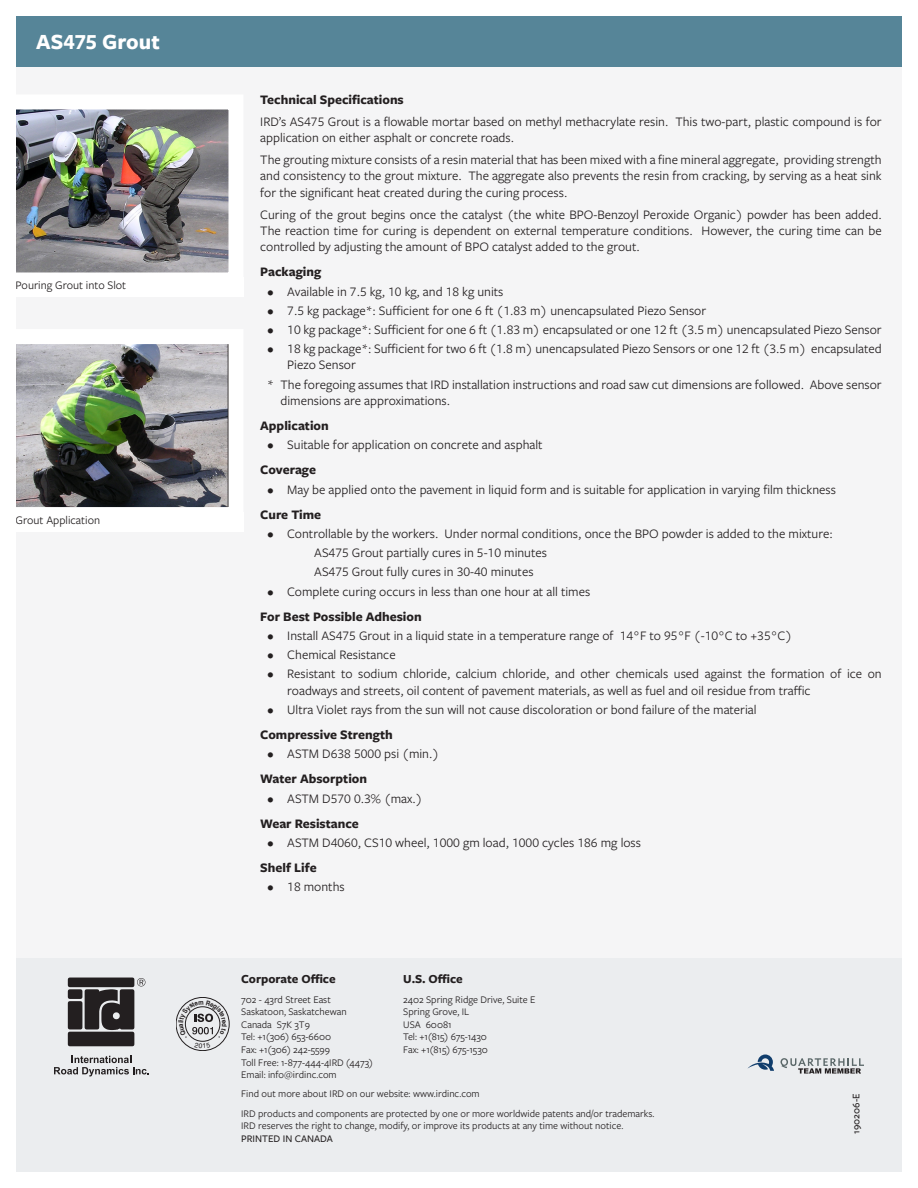
<style>
.page{position:relative;width:918px;height:1188px;background:#fff}
.page>*{position:absolute;margin:0;border:0;box-sizing:border-box;transform-origin:0 0}
.Brochure_-_Page_Seco{font:700 22.5px "Freight Sans Pro";color:#fff}
.Brochure_-_Regular_P{font:13.5px/16.2px "Freight Sans Pro";color:#231f20}
.Brochure_-_Regular_P-2{font:700 13.5px "Freight Sans Pro";color:#231f20}
.Brochure_-_Regular_B{font:13.5px "Freight Sans Pro";color:#231f20}
.t1{font:700 12.75px "Freight Sans Pro";color:#231f20}
.t2{font:12px "Freight Sans Pro";color:#231f20}
.t3{font:10.5px/12.6px "Freight Sans Pro";color:#231f20}
.t4{font:500 10.5px "Freight Sans Pro";color:#231f20}
</style>
<div class="page">
<div style="left:0;top:0;width:918px;height:968px;background:#f5f5f6"></div>
<div style="left:0;top:958px;width:918px;height:230px;background:#ebedef"></div>
<svg style="left:747px;top:1055px;width:27px;height:16px"></svg>
<svg style="left:780px;top:1058px;width:84px;height:16px"></svg>
<svg style="left:54px;top:1056px;width:95px;height:20px"></svg>
<svg style="left:68px;top:978px;width:77px;height:68px"></svg>
<div style="left:176px;top:997px;width:53px;height:54px;border:1px solid #231f20;border-radius:50%"></div>
<div style="left:0;top:16px;width:918px;height:51px;background:#568598"></div>
<img style="left:16px;top:109px;width:213px;height:164px">
<img style="left:16px;top:344px;width:213px;height:163px">
<div style="left:16px;top:278px;width:227px;height:19px;background:#fff"></div>
<div style="left:16px;top:512px;width:227px;height:20px;background:#fff"></div>
<div style="left:0;top:0;width:918px;height:16px;background:#fff"></div>
<div style="left:0;top:1172px;width:918px;height:16px;background:#fff"></div>
<div style="left:0;top:0;width:16px;height:1188px;background:#fff"></div>
<div style="left:902px;top:0;width:16px;height:1188px;background:#fff"></div>
<svg style="left:178px;top:1000px;width:49px;height:48px"></svg>
<p class="Brochure_-_Page_Seco" style="left:36px;top:26px;width:125px">AS475 Grout</p>
<p class="t2" style="left:16px;top:277px;width:112px">Pouring Grout into Slot</p>
<p class="t2" style="left:16px;top:512px;width:86px">Grout Application</p>
<p class="Brochure_-_Regular_P-2" style="left:260px;top:90px;width:145px">Technical Specifications</p>
<p class="Brochure_-_Regular_P" style="left:260px;top:113px;width:623px">IRD’s AS475 Grout is a flowable mortar based on methyl methacrylate resin. This two-part, plastic compound is for application on either asphalt or concrete roads.</p>
<p class="Brochure_-_Regular_P" style="left:260px;top:151px;width:623px;text-align:justify">The grouting mixture consists of a resin material that has been mixed with a fine mineral aggregate, providing strength and consistency to the grout mixture. The aggregate also prevents the resin from cracking, by serving as a heat sink for the significant heat created during the curing process.</p>
<p class="Brochure_-_Regular_P" style="left:260px;top:206px;width:623px;text-align:justify">Curing of the grout begins once the catalyst (the white BPO-Benzoyl Peroxide Organic) powder has been added.<br>The reaction time for curing is dependent on external temperature conditions. However, the curing time can be controlled by adjusting the amount of BPO catalyst added to the grout.</p>
<p class="Brochure_-_Regular_P-2" style="left:260px;top:263px;width:62px">Packaging</p>
<p class="Brochure_-_Regular_P" style="left:267px;top:283px;width:238px">• Available in 7.5 kg, 10 kg, and 18 kg units</p>
<p class="Brochure_-_Regular_P" style="left:267px;top:302px;width:441px">• 7.5 kg package*: Sufficient for one 6 ft (1.83 m) unencapsulated Piezo Sensor</p>
<p class="Brochure_-_Regular_P" style="left:267px;top:321px;width:616px">• 10 kg package*: Sufficient for one 6 ft (1.83 m) encapsulated or one 12 ft (3.5 m) unencapsulated Piezo Sensor</p>
<p class="Brochure_-_Regular_P" style="left:287px;top:340px;width:596px;text-indent:-20px">• 18 kg package*: Sufficient for two 6 ft (1.8 m) unencapsulated Piezo Sensors or one 12 ft (3.5 m) encapsulated<br>Piezo Sensor</p>
<p class="Brochure_-_Regular_P" style="left:281px;top:376px;width:603px;text-indent:-14px">* The foregoing assumes that IRD installation instructions and road saw cut dimensions are followed. Above sensor dimensions are approximations.</p>
<p class="Brochure_-_Regular_P-2" style="left:260px;top:416px;width:70px">Application</p>
<p class="Brochure_-_Regular_P" style="left:267px;top:436px;width:277px">• Suitable for application on concrete and asphalt</p>
<p class="Brochure_-_Regular_P-2" style="left:260px;top:461px;width:57px">Coverage</p>
<p class="Brochure_-_Regular_P" style="left:267px;top:481px;width:571px">• May be applied onto the pavement in liquid form and is suitable for application in varying film thickness</p>
<p class="Brochure_-_Regular_P-2" style="left:260px;top:505px;width:63px">Cure Time</p>
<p class="Brochure_-_Regular_P" style="left:267px;top:525px;width:567px">• Controllable by the workers. Under normal conditions, once the BPO powder is added to the mixture:</p>
<p class="Brochure_-_Regular_B" style="left:314px;top:544px;width:234px">AS475 Grout partially cures in 5-10 minutes</p>
<p class="Brochure_-_Regular_B" style="left:314px;top:563px;width:221px">AS475 Grout fully cures in 30-40 minutes</p>
<p class="Brochure_-_Regular_P" style="left:267px;top:583px;width:325px">• Complete curing occurs in less than one hour at all times</p>
<p class="Brochure_-_Regular_P-2" style="left:260px;top:607px;width:163px">For Best Possible Adhesion</p>
<p class="Brochure_-_Regular_P" style="left:267px;top:627px;width:527px">• Install AS475 Grout in a liquid state in a temperature range of 14°F to 95°F (-10°C to +35°C)</p>
<p class="Brochure_-_Regular_P" style="left:267px;top:646px;width:130px">• Chemical Resistance</p>
<p class="Brochure_-_Regular_P" style="left:287px;top:665px;width:596px;text-indent:-20px">• Resistant to sodium chloride, calcium chloride, and other chemicals used against the formation of ice on roadways and streets, oil content of pavement materials, as well as fuel and oil residue from traffic</p>
<p class="Brochure_-_Regular_P" style="left:267px;top:701px;width:491px">• Ultra Violet rays from the sun will not cause discoloration or bond failure of the material</p>
<p class="Brochure_-_Regular_P-2" style="left:260px;top:725px;width:134px">Compressive Strength</p>
<p class="Brochure_-_Regular_P" style="left:267px;top:745px;width:174px">• ASTM D638 5000 psi (min.)</p>
<p class="Brochure_-_Regular_P-2" style="left:260px;top:770px;width:108px">Water Absorption</p>
<p class="Brochure_-_Regular_P" style="left:267px;top:790px;width:157px">• ASTM D570 0.3% (max.)</p>
<p class="Brochure_-_Regular_P-2" style="left:260px;top:814px;width:100px">Wear Resistance</p>
<p class="Brochure_-_Regular_P" style="left:267px;top:834px;width:376px">• ASTM D4060, CS10 wheel, 1000 gm load, 1000 cycles 186 mg loss</p>
<p class="Brochure_-_Regular_P-2" style="left:260px;top:859px;width:58px">Shelf Life</p>
<p class="Brochure_-_Regular_P" style="left:267px;top:878px;width:79px">• 18 months</p>
<p class="t1" style="left:241px;top:970px;width:96px">Corporate Office</p>
<p class="t1" style="left:403px;top:970px;width:61px">U.S. Office</p>
<p class="t3" style="left:241px;top:992px;width:91px">702 - 43rd Street East</p>
<p class="t3" style="left:403px;top:992px;width:134px">2402 Spring Ridge Drive, Suite E</p>
<p class="t3" style="left:241px;top:1005px;width:107px">Saskatoon, Saskatchewan</p>
<p class="t3" style="left:403px;top:1005px;width:67px">Spring Grove, IL</p>
<p class="t3" style="left:241px;top:1018px;width:70px">Canada S7K 3T9</p>
<p class="t3" style="left:403px;top:1018px;width:50px">USA 60081</p>
<p class="t3" style="left:241px;top:1030px;width:92px">Tel: +1(306) 653-6600</p>
<p class="t3" style="left:403px;top:1030px;width:85px">Tel: +1(815) 675-1430</p>
<p class="t3" style="left:241px;top:1043px;width:90px">Fax: +1(306) 242-5599</p>
<p class="t3" style="left:403px;top:1043px;width:86px">Fax: +1(815) 675-1530</p>
<p class="t3" style="left:241px;top:1055px;width:133px">Toll Free: 1-877-444-4IRD (4473)<br>Email: info@irdinc.com</p>
<p class="t3" style="left:241px;top:1084px;width:415px;line-height:19.4px">Find out more about IRD on our website: www.irdinc.com<br>IRD products and components are protected by one or more worldwide patents and/or trademarks.</p>
<p class="t3" style="left:241px;top:1119px;width:384px">IRD reserves the right to change, modify, or improve its products at any time without notice.</p>
<p class="t4" style="left:241px;top:1132px;width:93px">PRINTED IN CANADA</p>
<p class="t4" style="left:849px;top:1134px;width:42px;rotate:-90deg">190206-E</p>
</div>
